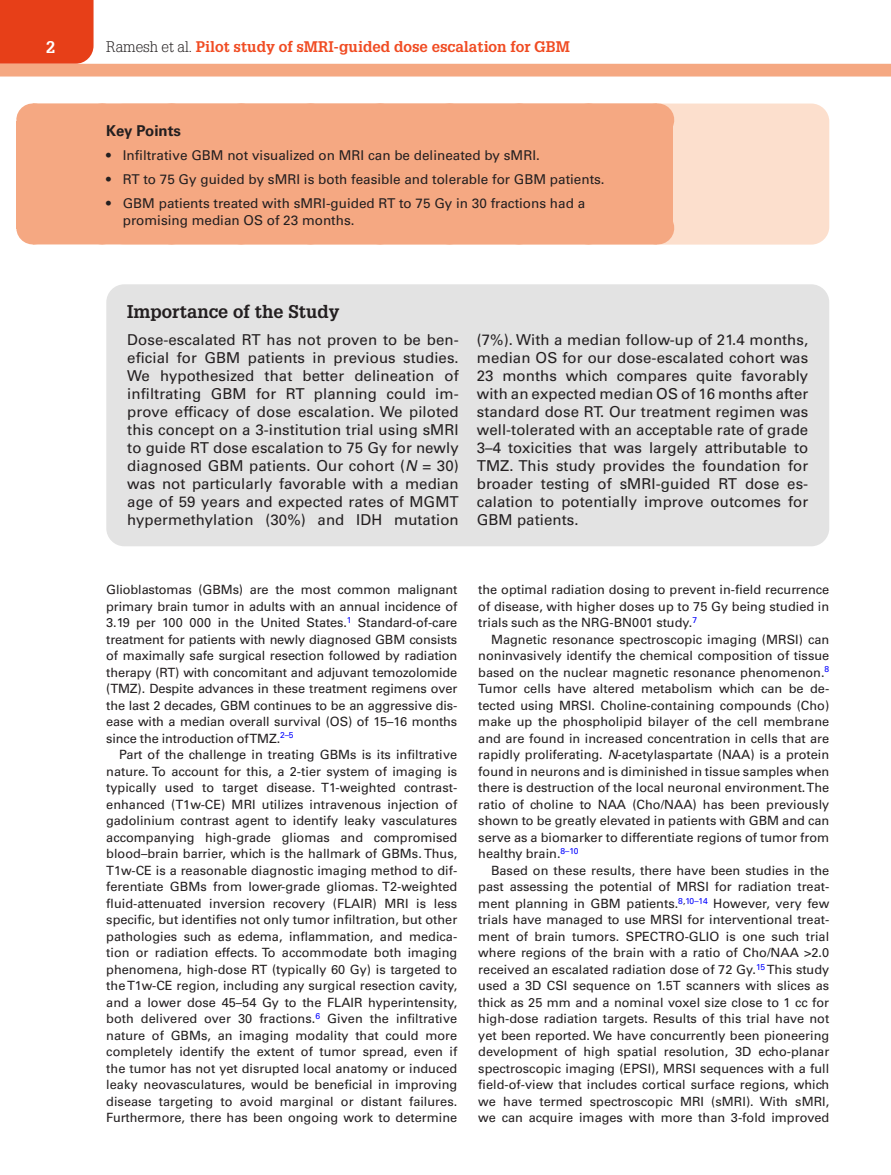
<style>
.page{position:relative;width:891px;height:1175px;background:#fff}
.page>*{position:absolute;margin:0;border:0;box-sizing:border-box;transform-origin:0 0}
.Box_Head{font:700 18px "Glypha LT Std";color:#231f20}
.t1{font:700 16.5px "Glypha LT Std";color:#fff}
.BoxText3{font:15px/18px "Univers LT Std";letter-spacing:.005em;color:#231f20;text-align:justify}
.t2{font:15px "Glypha LT Std Bold 2";color:#f04b22}
.Keywords_Title{font:700 15px "Univers LT Std";color:#231f20}
.Keywords2{font:13.5px/16.5px "Univers LT Std";color:#231f20}
.Keywords{font:13.5px "Univers LT Std";color:#231f20}
.Keywords1{font:13.5px "Univers LT Std";color:#231f20}
.TextInd{font:12.75px/16.5px "Univers LT Std";color:#231f20;text-align:justify}
.Text_First{font:12.75px/16.5px "Univers LT Std";letter-spacing:-.01em;color:#231f20;text-align:justify}
.s1{font-family:"Glypha LT Std";font-weight:300;color:#231f20}
.s2{font-style:italic}
</style>
<div class="page">
<div style="left:0;top:0;width:94px;height:64px;background:#e73f18"></div>
<div style="left:0;top:64px;width:891px;height:12px;background:#f5a882"></div>
<div style="left:106px;top:103px;width:723px;height:142px;background:#fcdfcd;border-radius:18px"></div>
<div style="left:16px;top:121px;width:657px;height:35px;background:#f5a882"></div>
<div style="left:33px;top:103px;width:624px;height:33px;background:#f5a882"></div>
<svg style="left:102px;top:103px;width:520px;height:1px"></svg>
<hr style="left:657px;top:103px;width:1px;height:33px;background:#f5a882">
<div style="left:16px;top:137px;width:657px;height:41px;background:#f5a882"></div>
<div style="left:16px;top:161px;width:657px;height:41px;background:#f5a882"></div>
<div style="left:16px;top:185px;width:657px;height:44px;background:#f5a882"></div>
<div style="left:33px;top:211px;width:624px;height:33px;background:#f5a882"></div>
<hr style="left:657px;top:211px;width:1px;height:33px;background:#f5a882">
<div style="left:106px;top:284px;width:723px;height:262px;background:#e3e3e3;border-radius:18px"></div>
<p class="t1" style="left:46px;top:37px;width:11px">2</p>
<p class="t2" style="left:106px;top:37px;width:465px"><span class="s1">Ramesh et al.</span> Pilot study of sMRI-guided dose escalation for GBM</p>
<p class="Keywords_Title" style="left:106px;top:122px;width:76px">Key Points</p>
<p class="Keywords1" style="left:106px;top:148px;width:435px">• Infiltrative GBM not visualized on MRI can be delineated by sMRI.</p>
<p class="Keywords" style="left:106px;top:172px;width:500px">• RT to 75 Gy guided by sMRI is both feasible and tolerable for GBM patients.</p>
<p class="Keywords2" style="left:123px;top:195px;width:464px;text-indent:-16px">• GBM patients treated with sMRI-guided RT to 75 Gy in 30 fractions had a promising median OS of 23 months.</p>
<p class="Box_Head" style="left:127px;top:301px;width:214px">Importance of the Study</p>
<p class="BoxText3" style="left:127px;top:331px;width:333px">Dose-escalated RT has not proven to be ben&shy;eficial for GBM patients in previous studies.<br>We hypothesized that better delineation of infiltrating GBM for RT planning could im&shy;prove efficacy of dose escalation. We piloted this concept on a 3-institution trial using sMRI to guide RT dose escalation to 75 Gy for newly diagnosed GBM patients. Our cohort (<span class="s2">N</span> = 30) was not particularly favorable with a median age of 59 years and expected rates of MGMT hypermethylation (30%) and IDH mutation</p>
<p class="BoxText3" style="left:477px;top:331px;width:333px">(7%). With a median follow-up of 21.4 months, median OS for our dose-escalated cohort was 23 months which compares quite favorably with an expected median OS of 16 months after standard dose RT. Our treatment regimen was well-tolerated with an acceptable rate of grade 3–4 toxicities that was largely attributable to TMZ. This study provides the foundation for broader testing of sMRI-guided RT dose es&shy;calation to potentially improve outcomes for GBM patients.</p>
<p class="Text_First" style="left:106px;top:581px;width:353px">Glioblastomas (GBMs) are the most common malignant primary brain tumor in adults with an annual incidence of 3.19 per 100 000 in the United States.<sup>1</sup> Standard-of-care treatment for patients with newly diagnosed GBM consists of maximally safe surgical resection followed by radiation therapy (RT) with concomitant and adjuvant temozolomide (TMZ). Despite advances in these treatment regimens over the last 2 decades, GBM continues to be an aggressive dis&shy;ease with a median overall survival (OS) of 15–16 months since the introduction of TMZ.<sup>2–5</sup></p>
<p class="TextInd" style="left:106px;top:746px;width:353px;text-indent:13px">Part of the challenge in treating GBMs is its infiltrative nature. To account for this, a 2-tier system of imaging is typically used to target disease. T1-weighted contrast&shy;enhanced (T1w-CE) MRI utilizes intravenous injection of gadolinium contrast agent to identify leaky vasculatures accompanying high-grade gliomas and compromised blood–brain barrier, which is the hallmark of GBMs. Thus, T1w-CE is a reasonable diagnostic imaging method to dif&shy;ferentiate GBMs from lower-grade gliomas. T2-weighted fluid-attenuated inversion recovery (FLAIR) MRI is less specific, but identifies not only tumor infiltration, but other pathologies such as edema, inflammation, and medica&shy;tion or radiation effects. To accommodate both imaging phenomena, high-dose RT (typically 60 Gy) is targeted to the T1w-CE region, including any surgical resection cavity, and a lower dose 45–54 Gy to the FLAIR hyperintensity, both delivered over 30 fractions.<sup>6</sup> Given the infiltrative nature of GBMs, an imaging modality that could more completely identify the extent of tumor spread, even if the tumor has not yet disrupted local anatomy or induced leaky neovasculatures, would be beneficial in improving disease targeting to avoid marginal or distant failures.<br>Furthermore, there has been ongoing work to determine</p>
<p class="TextInd" style="left:478px;top:581px;width:352px">the optimal radiation dosing to prevent in-field recurrence of disease, with higher doses up to 75 Gy being studied in trials such as the NRG-BN001 study.<sup>7</sup></p>
<p class="TextInd" style="left:478px;top:631px;width:353px;text-indent:13px">Magnetic resonance spectroscopic imaging (MRSI) can noninvasively identify the chemical composition of tissue based on the nuclear magnetic resonance phenomenon.<sup>8<br></sup>Tumor cells have altered metabolism which can be de&shy;tected using MRSI. Choline-containing compounds (Cho) make up the phospholipid bilayer of the cell membrane and are found in increased concentration in cells that are rapidly proliferating. <span class="s2">N</span>-acetylaspartate (NAA) is a protein found in neurons and is diminished in tissue samples when there is destruction of the local neuronal environment. The ratio of choline to NAA (Cho/NAA) has been previously shown to be greatly elevated in patients with GBM and can serve as a biomarker to differentiate regions of tumor from healthy brain.<sup>8–10</sup></p>
<p class="TextInd" style="left:478px;top:862px;width:353px;text-indent:13px">Based on these results, there have been studies in the past assessing the potential of MRSI for radiation treat&shy;ment planning in GBM patients.<sup>8</sup><sup>,</sup><sup>10–14</sup> However, very few trials have managed to use MRSI for interventional treat&shy;ment of brain tumors. SPECTRO-GLIO is one such trial where regions of the brain with a ratio of Cho/NAA &gt;2.0 received an escalated radiation dose of 72 Gy.<sup>15</sup> This study used a 3D CSI sequence on 1.5T scanners with slices as thick as 25 mm and a nominal voxel size close to 1 cc for high-dose radiation targets. Results of this trial have not yet been reported. We have concurrently been pioneering development of high spatial resolution, 3D echo-planar spectroscopic imaging (EPSI), MRSI sequences with a full field-of-view that includes cortical surface regions, which we have termed spectroscopic MRI (sMRI). With sMRI, we can acquire images with more than 3-fold improved</p>
</div>
